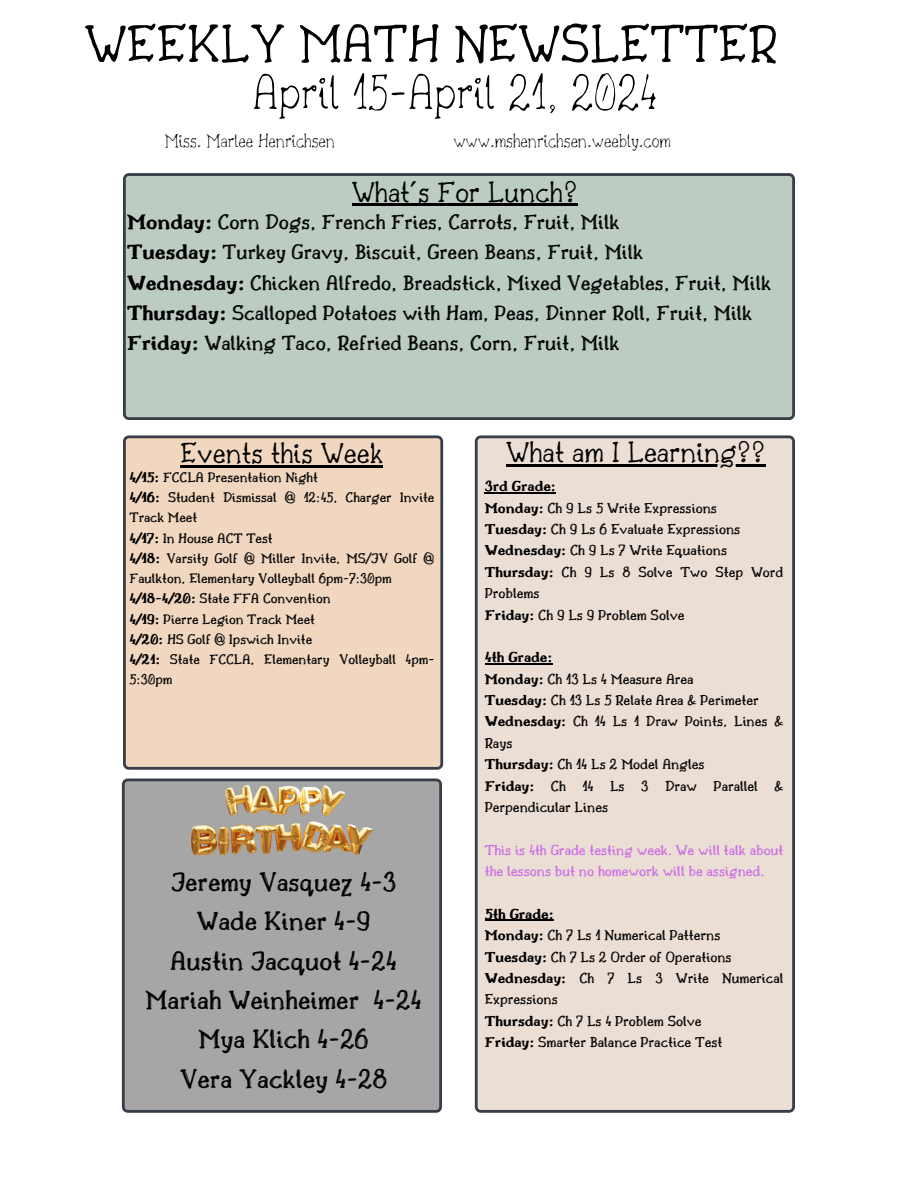
<style>
.page{position:relative;width:918px;height:1188px;background:#fff}
.page>*{position:absolute;margin:0;border:0;box-sizing:border-box;transform-origin:0 0}
.t1{font:300 56.4px "Drukaatie Burti";color:#000}
.t2{font:100 51.15px "Drukaatie Burti";color:#000}
.t3{font:300 31.05px "Drukaatie Burti";color:#000}
.t4{font:28.2px/39.3px "Drukaatie Burti";color:#000;text-align:center}
.t5{font:22.2px/30.3px "Drukaatie Burti";color:#000}
.t6{font:100 19.65px "Drukaatie Burti";color:#000}
.t7{font:15.3px/21.3px "Drukaatie Burti";color:#000}
.t8{font:15.3px/21.3px "Drukaatie Burti";color:#cb6ce6}
.t9{font:700 15.3px "Drukaatie Burti";color:#000}
.t10{font:14.7px/20.2px "Drukaatie Burti";color:#000}
.s1{font-weight:700}
</style>
<div class="page">
<div style="left:123px;top:173px;width:672px;height:247px;background:#bcccc2"></div>
<div style="left:123px;top:435px;width:320px;height:335px;background:#f1d7c0"></div>
<div style="left:475px;top:435px;width:320px;height:678px;background:#ebded4"></div>
<div style="left:122px;top:778px;width:320px;height:335px;background:#a6a6a6"></div>
<img style="left:191px;top:785px;width:182px;height:69px">
<hr style="left:352px;top:204px;width:226px;height:2px;background:#000">
<hr style="left:485px;top:492px;width:71px;height:2px;background:#000">
<hr style="left:485px;top:663px;width:67px;height:2px;background:#000">
<hr style="left:485px;top:920px;width:69px;height:1px;background:#000">
<hr style="left:181px;top:465px;width:202px;height:2px;background:#000">
<hr style="left:506px;top:465px;width:259px;height:2px;background:#000">
<h4 class="t1" style="left:85px;top:12px;width:694px">WEEKLY MATH NEWSLETTER</h4>
<p class="t2" style="left:252px;top:63px;width:406px">April 15-April 21, 2024</p>
<p class="t6" style="left:165px;top:129px;width:172px">Miss. Marlee Henrichsen</p>
<p class="t6" style="left:453px;top:129px;width:219px">www.mshenrichsen.weebly.com</p>
<p class="t3" style="left:352px;top:174px;width:227px">What’s For Lunch?</p>
<p class="t5" style="left:127px;top:206px;width:646px"><span class="s1">Monday:</span> Corn Dogs, French Fries, Carrots, Fruit, Milk<br><span class="s1">Tuesday:</span> Turkey Gravy, Biscuit, Green Beans, Fruit, Milk<br><span class="s1">Wednesday:</span> Chicken Alfredo, Breadstick, Mixed Vegetables, Fruit, Milk <span class="s1">Thursday:</span> Scalloped Potatoes with Ham, Peas, Dinner Roll, Fruit, Milk <span class="s1">Friday:</span> Walking Taco, Refried Beans, Corn, Fruit, Milk</p>
<p class="t3" style="left:181px;top:435px;width:204px">Events this Week</p>
<p class="t3" style="left:506px;top:435px;width:261px">What am I Learning??</p>
<h2 class="t10" style="left:130px;top:467px;width:190px"><span class="s1">4/15:</span> FCCLA Presentation Night</h2>
<h3 class="t10" style="left:130px;top:487px;width:306px"><span class="s1">4/16:</span> Student Dismissal @ 12:45, Charger Invite<br>Track Meet</h3>
<h2 class="t10" style="left:130px;top:528px;width:145px"><span class="s1">4/17:</span> In House ACT Test</h2>
<p class="t10" style="left:130px;top:548px;width:306px"><span class="s1">4/18:</span> Varsity Golf @ Miller Invite, MS/JV Golf @<br>Faulkton, Elementary Volleyball 6pm-7:30pm</p>
<p class="t10" style="left:130px;top:588px;width:203px"><span class="s1">4/18-4/20:</span> State FFA Convention</p>
<p class="t10" style="left:130px;top:609px;width:187px"><span class="s1">4/19:</span> Pierre Legion Track Meet</p>
<p class="t10" style="left:130px;top:629px;width:184px"><span class="s1">4/20:</span> HS Golf @ Ipswich Invite</p>
<p class="t10" style="left:130px;top:649px;width:306px"><span class="s1">4/21:</span> State FCCLA, Elementary Volleyball 4pm-<br>5:30pm</p>
<p class="t4" style="left:146px;top:862px;width:278px">Jeremy Vasquez 4-3<br>Wade Kiner 4-9<br>Austin Jacquot 4-24<br>Mariah Weinheimer 4-24<br>Mya Klich 4-26<br>Vera Yackley 4-28</p>
<p class="t9" style="left:485px;top:478px;width:73px">3rd Grade:</p>
<h2 class="t7" style="left:485px;top:497px;width:234px"><span class="s1">Monday:</span> Ch 9 Ls 5 Write Expressions</h2>
<h2 class="t7" style="left:485px;top:518px;width:257px"><span class="s1">Tuesday:</span> Ch 9 Ls 6 Evaluate Expressions</h2>
<p class="t7" style="left:485px;top:540px;width:244px"><span class="s1">Wednesday:</span> Ch 9 Ls 7 Write Equations</p>
<p class="t7" style="left:485px;top:561px;width:300px"><span class="s1">Thursday:</span> Ch 9 Ls 8 Solve Two Step Word<br>Problems</p>
<p class="t7" style="left:485px;top:604px;width:201px"><span class="s1">Friday:</span> Ch 9 Ls 9 Problem Solve</p>
<p class="t9" style="left:485px;top:649px;width:69px">4th Grade:</p>
<p class="t7" style="left:485px;top:668px;width:210px"><span class="s1">Monday:</span> Ch 13 Ls 4 Measure Area</p>
<p class="t7" style="left:485px;top:689px;width:275px"><span class="s1">Tuesday:</span> Ch 13 Ls 5 Relate Area &amp; Perimeter</p>
<p class="t7" style="left:485px;top:711px;width:300px"><span class="s1">Wednesday:</span> Ch 14 Ls 1 Draw Points, Lines &amp;<br>Rays</p>
<p class="t7" style="left:485px;top:753px;width:221px"><span class="s1">Thursday:</span> Ch 14 Ls 2 Model Angles</p>
<p class="t7" style="left:485px;top:775px;width:300px"><span class="s1">Friday:</span> Ch 14 Ls 3 Draw Parallel &amp;<br>Perpendicular Lines</p>
<p class="t8" style="left:485px;top:839px;width:300px">This is 4th Grade testing week. We will talk about the lessons but no homework will be assigned.</p>
<p class="t9" style="left:485px;top:905px;width:70px">5th Grade:</p>
<p class="t7" style="left:485px;top:924px;width:237px"><span class="s1">Monday:</span> Ch 7 Ls 1 Numerical Patterns</p>
<p class="t7" style="left:485px;top:946px;width:248px"><span class="s1">Tuesday:</span> Ch 7 Ls 2 Order of Operations</p>
<p class="t7" style="left:485px;top:967px;width:300px"><span class="s1">Wednesday:</span> Ch 7 Ls 3 Write Numerical<br>Expressions</p>
<p class="t7" style="left:485px;top:1010px;width:218px"><span class="s1">Thursday:</span> Ch 7 Ls 4 Problem Solve</p>
<p class="t7" style="left:485px;top:1031px;width:239px"><span class="s1">Friday:</span> Smarter Balance Practice Test</p>
</div>
